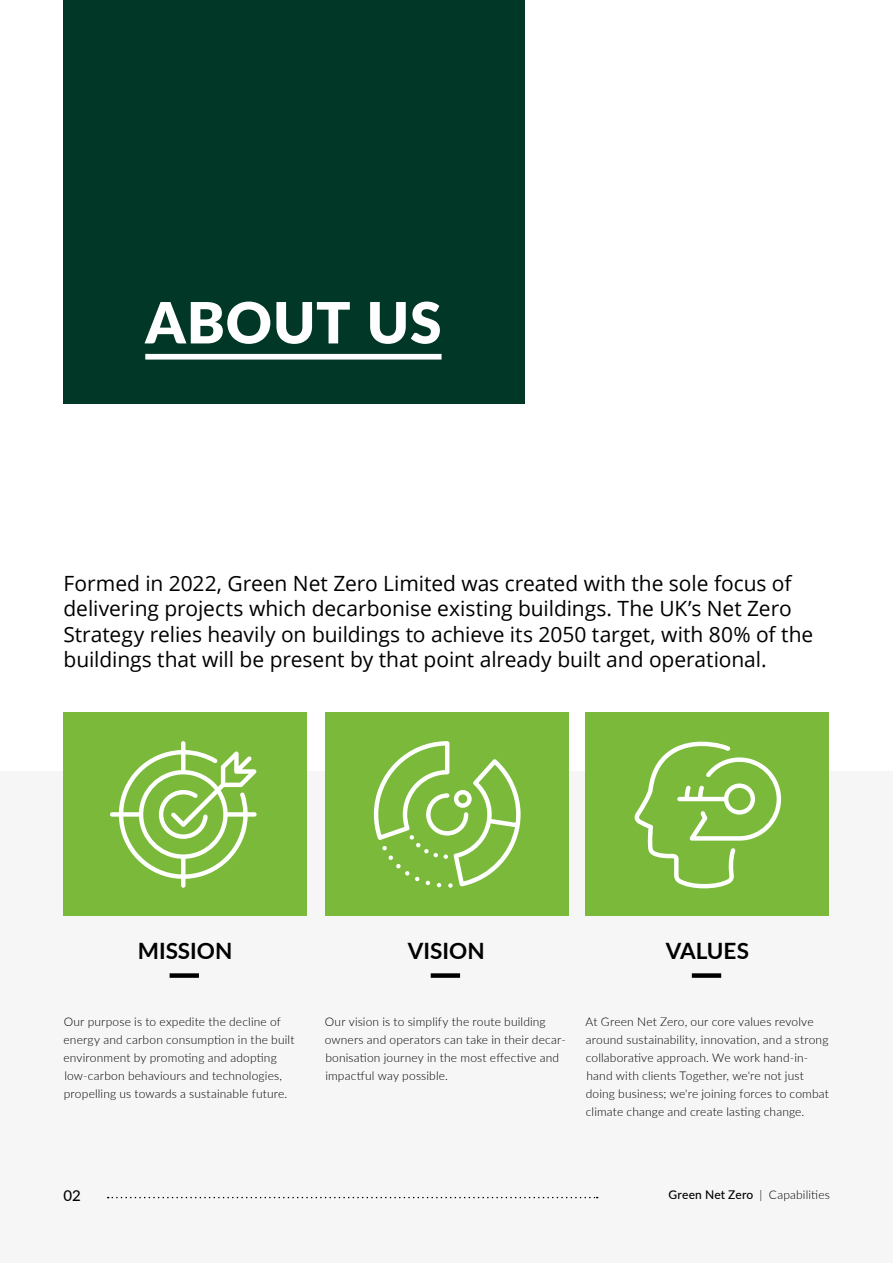
<style>
.page{position:relative;width:893px;height:1263px;background:#fff}
.page>*{position:absolute;margin:0;border:0;box-sizing:border-box;transform-origin:0 0}
.t1{font:900 56.85px "Lato";letter-spacing:.015em;color:#fff}
.t2{font:700 22.5px "Lato";color:#000}
.t3{font:21px/25.5px "Open Sans";letter-spacing:-.005em;color:#000}
.t4{font:500 15px "Lato";color:#000}
.t5{font:300 12px/18px "Lato";letter-spacing:.015em;color:#000}
.s1{font-weight:500}
</style>
<div class="page">
<div style="left:64px;top:0;width:461px;height:404px;background:#003727"></div>
<div style="left:0;top:772px;width:893px;height:491px;background:#f6f6f6"></div>
<div style="left:63px;top:712px;width:244px;height:204px;background:#7ab939"></div>
<div style="left:325px;top:712px;width:244px;height:204px;background:#7ab939"></div>
<div style="left:586px;top:712px;width:243px;height:204px;background:#7ab939"></div>
<div style="left:170px;top:973px;width:29px;height:5px;background:#000"></div>
<div style="left:431px;top:973px;width:29px;height:5px;background:#000"></div>
<div style="left:692px;top:973px;width:29px;height:5px;background:#000"></div>
<div style="left:145px;top:354px;width:296px;height:6px;background:#fff"></div>
<svg style="left:110px;top:741px;width:147px;height:147px"></svg>
<svg style="left:374px;top:741px;width:147px;height:147px"></svg>
<svg style="left:634px;top:742px;width:147px;height:146px"></svg>
<svg style="left:108px;top:1197px;width:490px;height:1px"></svg>
<h1 class="t1" style="left:145px;top:280px;width:298px">ABOUT US</h1>
<p class="t3" style="left:64px;top:570px;width:751px">Formed in 2022, Green Net Zero Limited was created with the sole focus of delivering projects which decarbonise existing buildings. The UK’s Net Zero Strategy relies heavily on buildings to achieve its 2050 target, with 80% of the buildings that will be present by that point already built and operational.</p>
<h2 class="t2" style="left:138px;top:934px;width:96px">MISSION</h2>
<p class="t5" style="left:64px;top:1012px;width:232px">Our purpose is to expedite the decline of energy and carbon consumption in the built environment by promoting and adopting low-carbon behaviours and technologies, propelling us towards a sustainable future.</p>
<h2 class="t2" style="left:408px;top:934px;width:78px">VISION</h2>
<h2 class="t2" style="left:666px;top:934px;width:85px">VALUES</h2>
<p class="t5" style="left:325px;top:1012px;width:243px">Our vision is to simplify the route building owners and operators can take in their decar&shy;bonisation journey in the most effective and impactful way possible.</p>
<p class="t5" style="left:586px;top:1012px;width:245px">At Green Net Zero, our core values revolve around sustainability, innovation, and a strong collaborative approach. We work hand-in&shy;hand with clients Together, we're not just doing business; we're joining forces to combat climate change and create lasting change.</p>
<p class="t4" style="left:64px;top:1185px;width:19px">02</p>
<p class="t5" style="left:668px;top:1185px;width:163px"><span class="s1">Green Net Zero</span> | Capabilities</p>
</div>
